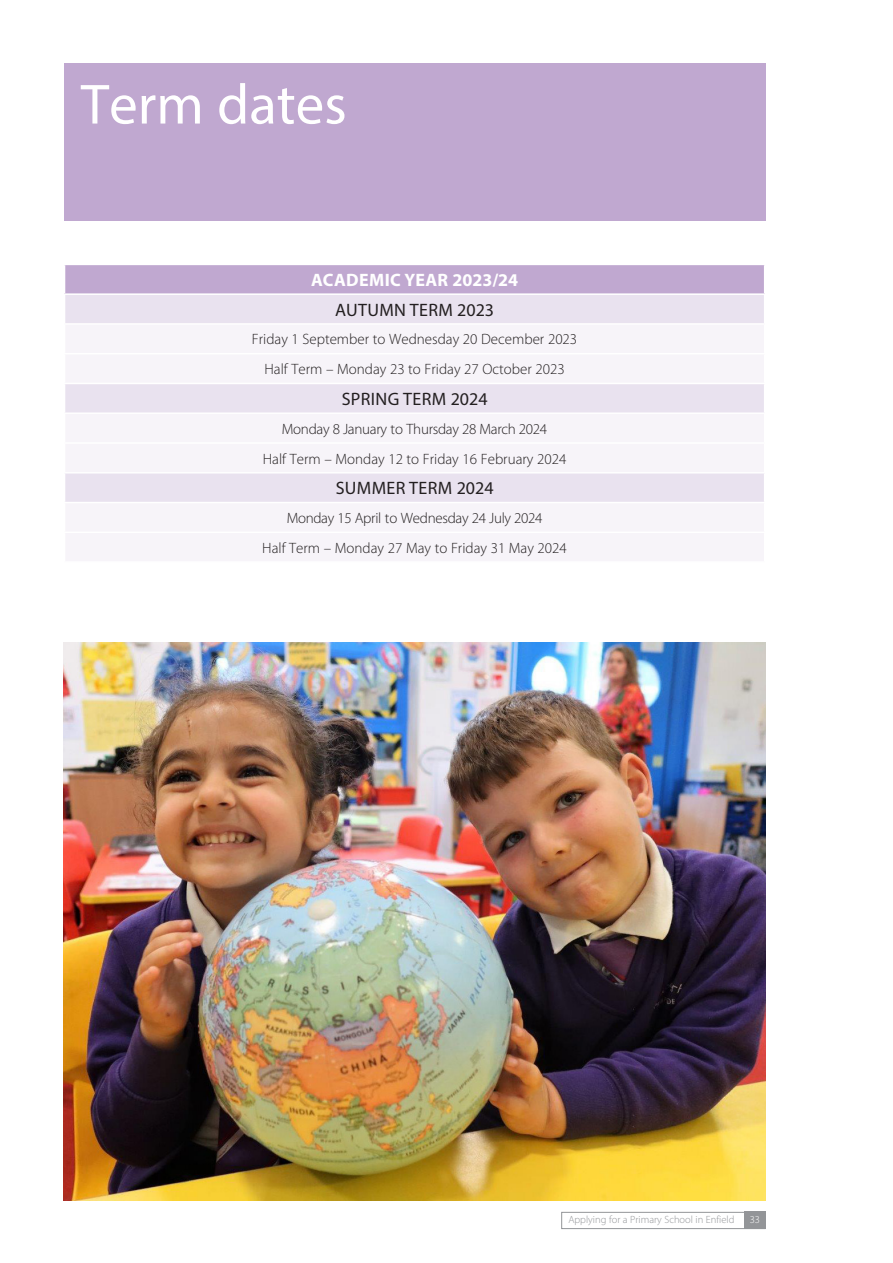
<style>
.page{position:relative;width:893px;height:1263px;background:#fff}
.page>*{position:absolute;margin:0;border:0;box-sizing:border-box;transform-origin:0 0}
.t1{font:57px "Myriad Pro";color:#fff}
.Front_sec_cap_subs{font:18px "Myriad Pro";letter-spacing:.02em;color:#231f20}
.Front_sec_cap_subs-2{font:700 18px "Myriad Pro";letter-spacing:.02em;color:#fff}
.Body_text__2mm{font:300 15px "Myriad Pro";color:#231f20}
.Body_text__2mm-2{font:300 15px "Myriad Pro";letter-spacing:-.02em;color:#231f20}
.t2{font:300 10.5px "Myriad Pro";color:#939598}
.t3{font:300 10.5px "Myriad Pro";color:#fff}
</style>
<div class="page">
<div style="left:561px;top:1212px;width:204px;height:17px;background:#fff;border:1px solid #939598"></div>
<div style="left:744px;top:1212px;width:21px;height:17px;background:#939598"></div>
<div style="left:64px;top:64px;width:701px;height:157px;background:#c0a8d0"></div>
<div style="left:65px;top:264px;width:700px;height:30px;background:#c0a8d0"></div>
<div style="left:65px;top:295px;width:699px;height:28px;background:#e9e2ef"></div>
<svg style="left:65px;top:325px;width:699px;height:236px;fill:#f7f4f9"></svg>
<hr style="left:64px;top:264px;width:701px;height:1px;background:#fff">
<hr style="left:64px;top:293px;width:701px;height:2px;background:#fff">
<hr style="left:64px;top:353px;width:701px;height:1px;background:#fff">
<hr style="left:64px;top:383px;width:701px;height:1px;background:#fff">
<hr style="left:64px;top:412px;width:701px;height:2px;background:#fff">
<hr style="left:64px;top:442px;width:701px;height:2px;background:#fff">
<hr style="left:64px;top:472px;width:701px;height:1px;background:#fff">
<hr style="left:64px;top:502px;width:701px;height:1px;background:#fff">
<hr style="left:64px;top:531px;width:701px;height:2px;background:#fff">
<svg style="left:764px;top:265px;width:1px;height:29px"></svg>
<img style="left:64px;top:642px;width:701px;height:559px">
<p class="t1" style="left:81px;top:69px;width:267px">Term dates</p>
<p class="Front_sec_cap_subs-2" style="left:311px;top:268px;width:209px">ACADEMIC YEAR 2023/24</p>
<p class="Front_sec_cap_subs" style="left:335px;top:299px;width:161px">AUTUMN TERM 2023</p>
<p class="Body_text__2mm" style="left:252px;top:330px;width:327px">Friday 1 September to Wednesday 20 December 2023</p>
<p class="Body_text__2mm" style="left:264px;top:360px;width:302px">Half Term – Monday 23 to Friday 27 October 2023</p>
<p class="Front_sec_cap_subs" style="left:342px;top:388px;width:147px">SPRING TERM 2024</p>
<p class="Body_text__2mm-2" style="left:282px;top:420px;width:267px">Monday 8 January to Thursday 28 March 2024</p>
<p class="Body_text__2mm" style="left:263px;top:449px;width:305px">Half Term – Monday 12 to Friday 16 February 2024</p>
<p class="Front_sec_cap_subs" style="left:336px;top:477px;width:159px">SUMMER TERM 2024</p>
<p class="Body_text__2mm-2" style="left:287px;top:509px;width:257px">Monday 15 April to Wednesday 24 July 2024</p>
<p class="Body_text__2mm" style="left:262px;top:539px;width:306px">Half Term – Monday 27 May to Friday 31 May 2024</p>
<p class="t2" style="left:568px;top:1213px;width:168px">Applying for a Primary School in Enfield</p>
<p class="t3" style="left:750px;top:1213px;width:12px">33</p>
</div>
